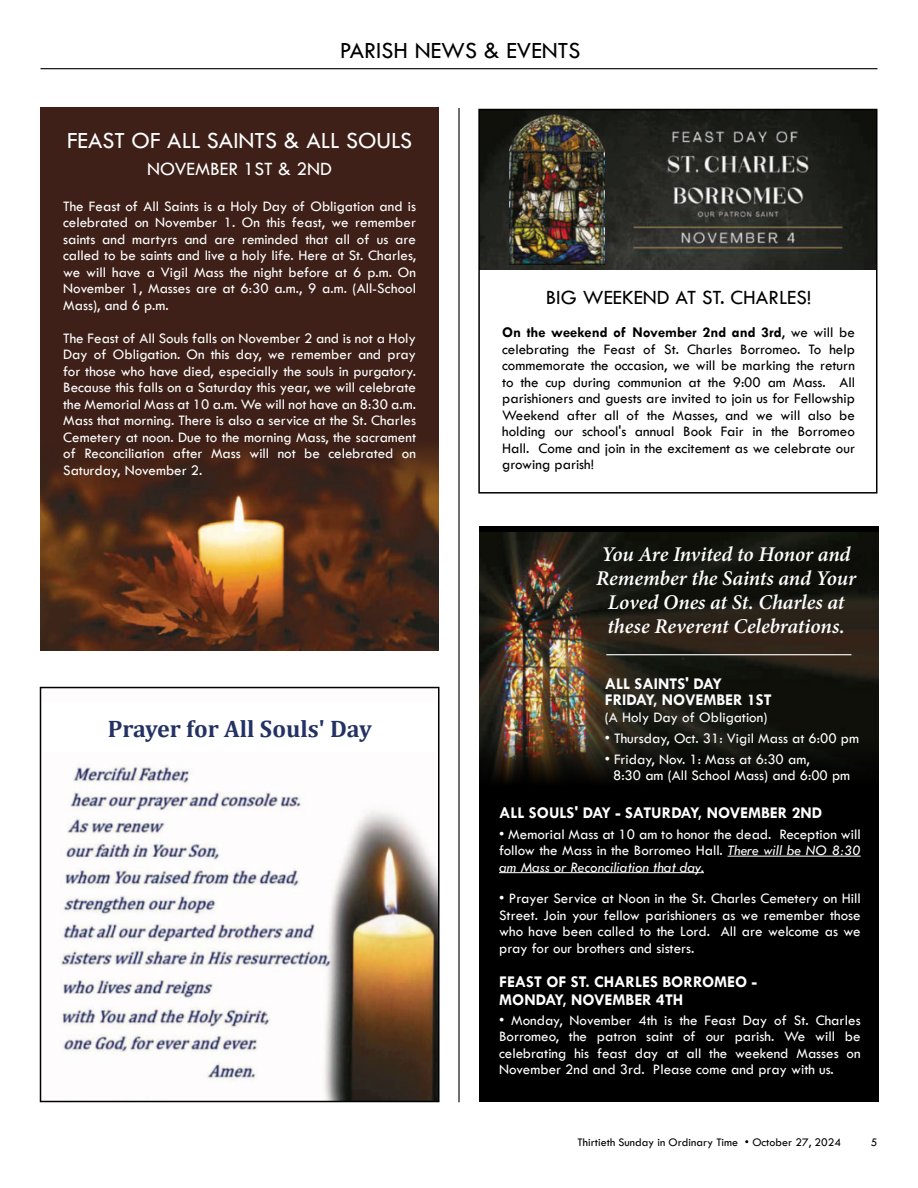
<style>
.page{position:relative;width:918px;height:1188px;background:#fff}
.page>*{position:absolute;margin:0;border:0;box-sizing:border-box;transform-origin:0 0}
.t1{font:24px "Sfnfrd Tw Cen";color:#fff}
.t2{font:700 24px "Cambria";color:#233263}
.t3{font:24px "Sfnfrd Tw Cen";color:#000}
.t4{font:italic 600 21px/24px "Minion Pro";letter-spacing:-.005em;color:#fff;text-align:center}
.t5{font:21px "Sfnfrd Tw Cen";color:#000}
.t6{font:19.5px "Sfnfrd Tw Cen";color:#fff}
.t7{font:700 16.5px/16.5px "Tw Cen";color:#fff}
.t8{font:15px/16.5px "Sfnfrd Tw Cen";color:#fff;text-align:justify}
.t9{font:15px/16.5px "Sfnfrd Tw Cen";color:#000;text-align:justify}
.t10{font:15px "Yrhlkr Tw Cen";color:#fff}
.t11{font:700 15px "Tw Cen";color:#000}
.t12{font:italic 15px "Tw Cen";color:#fff}
.t13{font:12px "Sfnfrd Tw Cen";color:#000}
.s1{font-family:"Sfnfrd Tw Cen";font-weight:400}
.s2{font-family:"Tw Cen";font-style:italic}
</style>
<div class="page">
<hr style="left:458px;top:108px;width:2px;height:994px;background:#000">
<hr style="left:40px;top:68px;width:838px;height:1px;background:#000">
<div style="left:479px;top:526px;width:400px;height:576px;background:#000"></div>
<img style="left:479px;top:533px;width:400px;height:250px">
<div style="left:40px;top:107px;width:399px;height:425px;background:#3e2018"></div>
<hr style="left:728px;top:856px;width:133px;height:1px;background:#fff">
<hr style="left:499px;top:872px;width:205px;height:1px;background:#fff">
<hr style="left:606px;top:654px;width:245px;height:1px;background:#fff">
<img style="left:40px;top:445px;width:399px;height:206px">
<img style="left:481px;top:112px;width:393px;height:158px">
<img style="left:509px;top:114px;width:96px;height:150px">
<div style="left:478px;top:109px;width:399px;height:385px;border:2px solid #000"></div>
<img style="left:60px;top:763px;width:377px;height:336px">
<div style="left:40px;top:687px;width:400px;height:415px;border:2px solid #000"></div>
<h1 class="t3" style="left:340px;top:36px;width:242px">PARISH NEWS &amp; EVENTS</h1>
<h1 class="t1" style="left:67px;top:126px;width:347px">FEAST OF ALL SAINTS &amp; ALL SOULS</h1>
<h3 class="t6" style="left:147px;top:157px;width:186px">NOVEMBER 1ST &amp; 2ND</h3>
<p class="t8" style="left:63px;top:198px;width:354px">The Feast of All Saints is a Holy Day of Obligation and is celebrated on November 1. On this feast, we remember saints and martyrs and are reminded that all of us are called to be saints and live a holy life. Here at St. Charles, we will have a Vigil Mass the night before at 6 p.m. On November 1, Masses are at 6:30 a.m., 9 a.m. (All-School</p>
<p class="t10" style="left:63px;top:296px;width:107px">Mass), and 6 p.m.</p>
<p class="t8" style="left:63px;top:330px;width:354px">The Feast of All Souls falls on November 2 and is not a Holy Day of Obligation. On this day, we remember and pray for those who have died, especially the souls in purgatory.<br>Because this falls on a Saturday this year, we will celebrate the Memorial Mass at 10 a.m. We will not have an 8:30 a.m.<br>Mass that morning. There is also a service at the St. Charles Cemetery at noon. Due to the morning Mass, the sacrament of Reconciliation after Mass will not be celebrated on Saturday, November 2.</p>
<h1 class="t2" style="left:108px;top:712px;width:266px">Prayer for All Souls' Day</h1>
<h2 class="t5" style="left:546px;top:285px;width:267px">BIG WEEKEND AT ST. CHARLES!</h2>
<p class="t11" style="left:502px;top:324px;width:354px">On the weekend of November 2nd and 3rd<span class="s1">, we will be</span></p>
<p class="t9" style="left:502px;top:341px;width:354px">celebrating the Feast of St. Charles Borromeo. To help commemorate the occasion, we will be marking the return to the cup during communion at the 9:00 am Mass. All parishioners and guests are invited to join us for Fellowship Weekend after all of the Masses, and we will also be holding our school's annual Book Fair in the Borromeo Hall. Come and join in the excitement as we celebrate our growing parish!</p>
<h2 class="t4" style="left:596px;top:542px;width:261px">You Are Invited to Honor and<br>Remember the Saints and Your<br>Loved Ones at St. Charles at these Reverent Celebrations.</h2>
<p class="t7" style="left:605px;top:675px;width:168px">ALL SAINTS' DAY<br>FRIDAY, NOVEMBER 1ST</p>
<p class="t10" style="left:605px;top:708px;width:164px">(A Holy Day of Obligation)</p>
<p class="t8" style="left:605px;top:730px;width:256px">• Thursday, Oct. 31: Vigil Mass at 6:00 pm</p>
<p class="t8" style="left:605px;top:751px;width:206px">• Friday, Nov. 1: Mass at 6:30 am,</p>
<p class="t10" style="left:613px;top:767px;width:239px">8:30 am (All School Mass) and 6:00 pm</p>
<p class="t7" style="left:499px;top:804px;width:325px">ALL SOULS' DAY - SATURDAY, NOVEMBER 2ND</p>
<p class="t8" style="left:499px;top:826px;width:363px">• Memorial Mass at 10 am to honor the dead. Reception will follow the Mass in the Borromeo Hall. <span class="s2">There will be NO 8:30</span></p>
<p class="t12" style="left:499px;top:858px;width:206px">am Mass or Reconciliation that day.</p>
<p class="t8" style="left:499px;top:890px;width:363px">• Prayer Service at Noon in the St. Charles Cemetery on Hill Street. Join your fellow parishioners as we remember those who have been called to the Lord. All are welcome as we pray for our brothers and sisters.</p>
<p class="t7" style="left:499px;top:972px;width:259px;line-height:18px">FEAST OF ST. CHARLES BORROMEO -<br>MONDAY, NOVEMBER 4TH</p>
<p class="t8" style="left:499px;top:1012px;width:363px">• Monday, November 4th is the Feast Day of St. Charles Borromeo, the patron saint of our parish. We will be celebrating his feast day at all the weekend Masses on November 2nd and 3rd. Please come and pray with us.</p>
<p class="t13" style="left:578px;top:1135px;width:265px">Thirtieth Sunday in Ordinary Time • October 27, 2024</p>
<p class="t13" style="left:871px;top:1135px;width:8px">5</p>
</div>
